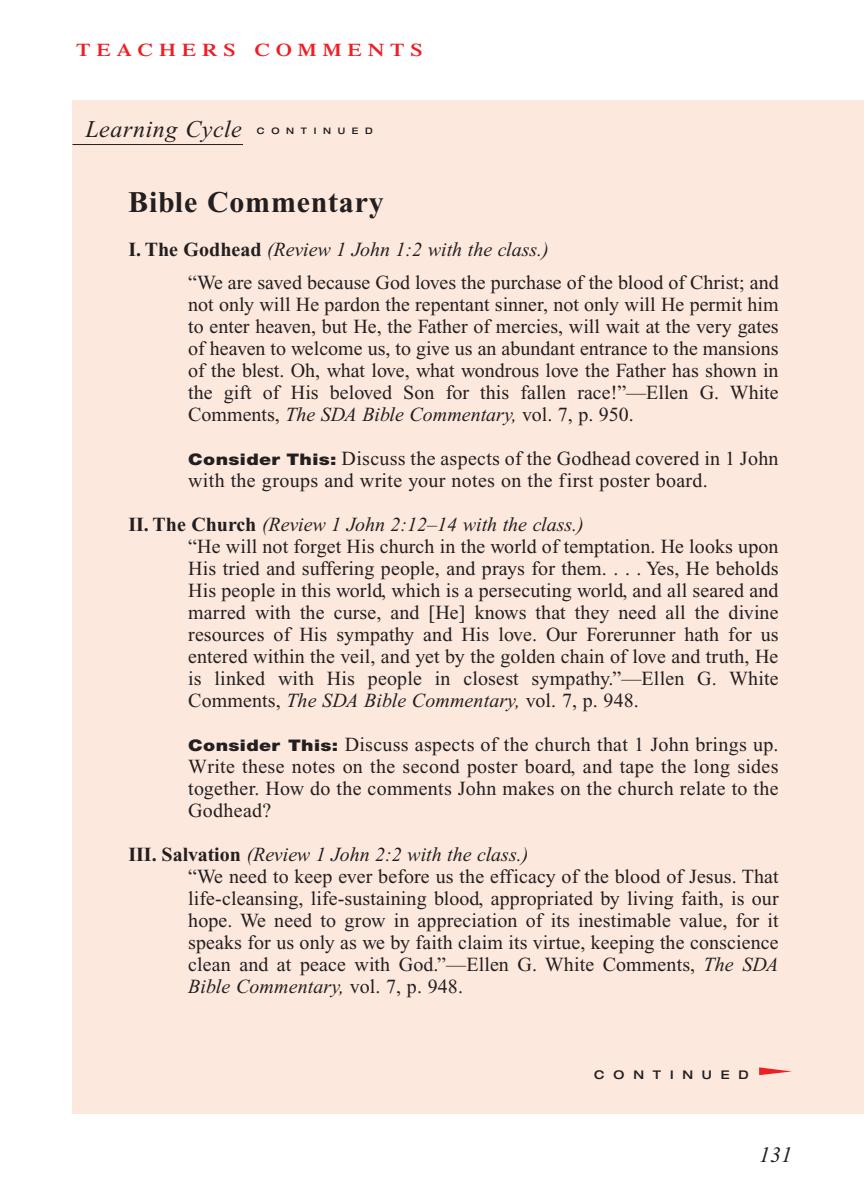
<style>
.page{position:relative;width:864px;height:1188px;background:#fff}
.page>*{position:absolute;margin:0;border:0;box-sizing:border-box;transform-origin:0 0}
.t1{font:700 30px "Times New Roman";letter-spacing:.025em;color:#231f20}
.t2{font:italic 24px "Times New Roman";letter-spacing:.025em;color:#231f20}
.t3{font:italic 22px "Times New Roman";color:#231f20}
.t4{font:20px/22px "Times New Roman";letter-spacing:.005em;color:#231f20}
.t5{font:600 18px "Times";letter-spacing:.265em;color:#ee1e24;scale:1.2 1}
.t6{font:500 expanded 12px "Helvetica Neue";letter-spacing:.74em;color:#231f20}
.t7{font:500 expanded 9px "Helvetica Neue";letter-spacing:.74em;color:#231f20}
.s1{font-weight:700}
.s2{font-style:italic}
.s3{font-family:"Helvetica Neue";font-weight:900;font-size:16px}
</style>
<div class="page">
<div style="left:73px;top:100px;width:791px;height:1013px;background:#fde8dd"></div>
<svg style="left:759px;top:1067px;width:33px;height:8px"></svg>
<hr style="left:72px;top:144px;width:171px;height:1px;background:#231f20">
<hr style="left:0;top:1040px;width:1px;height:94px;background:#fde8dd">
<p class="t5" style="left:76px;top:44px;width:290px">TEACHERS COMMENTS</p>
<p class="t2" style="left:85px;top:120px;width:158px">Learning Cycle</p>
<p class="t7" style="left:257px;top:128px;width:117px">CONTINUED</p>
<h1 class="t1" style="left:128px;top:192px;width:257px">Bible Commentary</h1>
<p class="t4" style="left:188px;top:234px;width:592px;line-height:33.6px;text-indent:-60px"><span class="s1">I. The Godhead</span> <span class="s2">(Review 1 John 1:2 with the class.)<br></span>“We are saved because God loves the purchase of the blood of Christ; and</p>
<p class="t4" style="left:188px;top:295px;width:592px;text-align:justify">not only will He pardon the repentant sinner, not only will He permit him to enter heaven, but He, the Father of mercies, will wait at the very gates of heaven to welcome us, to give us an abundant entrance to the mansions of the blest. Oh, what love, what wondrous love the Father has shown in the gift of His beloved Son for this fallen race!”—Ellen G. White Comments, <span class="s2">The SDA Bible Commentary,</span> vol. 7, p. 950.</p>
<p class="t4" style="left:188px;top:449px;width:592px"><span class="s3">Consider This:</span> Discuss the aspects of the Godhead covered in 1 John with the groups and write your notes on the first poster board.</p>
<p class="t4" style="left:188px;top:515px;width:592px;text-indent:-60px"><span class="s1">II. The Church</span> <span class="s2">(Review 1 John 2:12–14 with the class.)<br></span>“He will not forget His church in the world of temptation. He looks upon His tried and suffering people, and prays for them. . . . Yes, He beholds His people in this world, which is a persecuting world, and all seared and marred with the curse, and [He] knows that they need all the divine resources of His sympathy and His love. Our Forerunner hath for us entered within the veil, and yet by the golden chain of love and truth, He is linked with His people in closest sympathy.”—Ellen G. White Comments, <span class="s2">The SDA Bible Commentary,</span> vol. 7, p. 948.</p>
<p class="t4" style="left:188px;top:735px;width:592px;text-align:justify"><span class="s3">Consider This:</span> Discuss aspects of the church that 1 John brings up.<br>Write these notes on the second poster board, and tape the long sides together. How do the comments John makes on the church relate to the Godhead?</p>
<p class="t4" style="left:188px;top:845px;width:592px;text-indent:-60px"><span class="s1">III. Salvation</span> <span class="s2">(Review 1 John 2:2 with the class.)<br></span>“We need to keep ever before us the efficacy of the blood of Jesus. That life-cleansing, life-sustaining blood, appropriated by living faith, is our hope. We need to grow in appreciation of its inestimable value, for it speaks for us only as we by faith claim its virtue, keeping the conscience clean and at peace with God.”—Ellen G. White Comments, <span class="s2">The SDA Bible Commentary,</span> vol. 7, p. 948.</p>
<p class="t6" style="left:594px;top:1070px;width:156px">CONTINUED</p>
<p class="t3" style="left:759px;top:1146px;width:34px">131</p>
</div>
